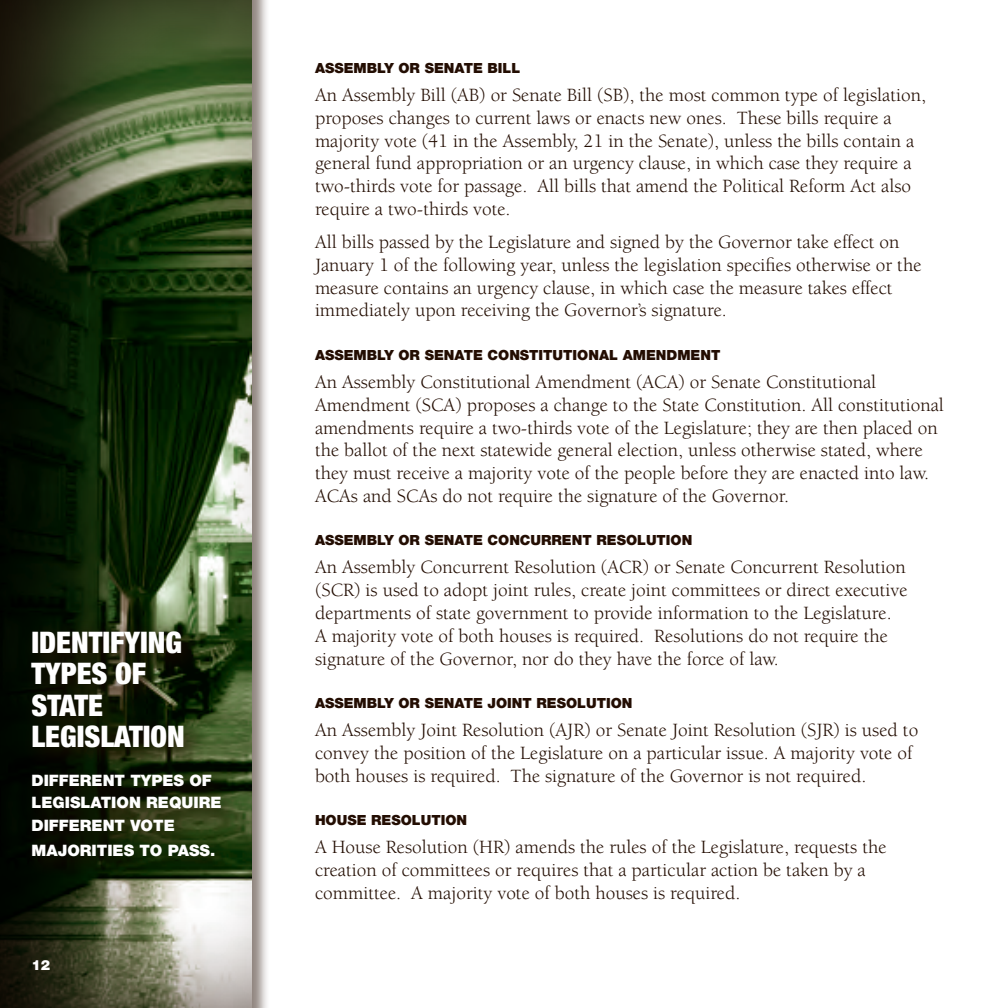
<style>
.page{position:relative;width:1008px;height:1008px;background:#fff}
.page>*{position:absolute;margin:0;border:0;box-sizing:border-box;transform-origin:0 0}
.left_head{font:900 condensed 29.75px/31.5px "Helvetica Neue LT Pro";color:#fff}
.Body{font:19.25px/22.8px "Berkeley";color:#230d02}
.left_subhead{font:900 15.75px/22.8px "Helvetica Neue LT Pro";color:#fff}
.Sm_heads{font:900 14px "Helvetica Neue LT Pro";color:#230d02}
.Body-2{font:900 14px "Helvetica Neue LT Pro";color:#fff}
</style>
<div class="page">
<div style="left:0;top:0;width:270px;height:1008px;background:#230d02;opacity:.5"></div>
<svg style="left:0;top:0;width:253px;height:1008px;background:#37452b"></svg>
<div style="left:20px;top:619px;width:223px;height:260px;background:#230d02;opacity:.9"></div>
<p class="left_head" style="left:32px;top:626px;width:155px">IDENTIFYING<br>TYPES OF<br>STATE<br>LEGISLATION</p>
<p class="left_subhead" style="left:32px;top:769px;width:192px">DIFFERENT TYPES OF<br>LEGISLATION REQUIRE<br>DIFFERENT VOTE</p>
<p class="left_subhead" style="left:32px;top:839px;width:185px">MAJORITIES TO PASS.</p>
<p class="Body-2" style="left:32px;top:957px;width:20px">12</p>
<p class="Sm_heads" style="left:315px;top:60px;width:207px">ASSEMBLY OR SENATE BILL</p>
<p class="Body" style="left:315px;top:84px;width:613px">An Assembly Bill (AB) or Senate Bill (SB), the most common type of legislation, proposes changes to current laws or enacts new ones. These bills require a majority vote (41 in the Assembly, 21 in the Senate), unless the bills contain a general fund appropriation or an urgency clause, in which case they require a two-thirds vote for passage. All bills that amend the Political Reform Act also require a two-thirds vote.</p>
<p class="Body" style="left:315px;top:231px;width:608px">All bills passed by the Legislature and signed by the Governor take effect on January 1 of the following year, unless the legislation specifies otherwise or the measure contains an urgency clause, in which case the measure takes effect immediately upon receiving the Governor’s signature.</p>
<p class="Sm_heads" style="left:315px;top:347px;width:407px">ASSEMBLY OR SENATE CONSTITUTIONAL AMENDMENT</p>
<p class="Body" style="left:315px;top:371px;width:630px">An Assembly Constitutional Amendment (ACA) or Senate Constitutional Amendment (SCA) proposes a change to the State Constitution. All constitutional amendments require a two-thirds vote of the Legislature; they are then placed on the ballot of the next statewide general election, unless otherwise stated, where they must receive a majority vote of the people before they are enacted into law.<br>ACAs and SCAs do not require the signature of the Governor.</p>
<p class="Sm_heads" style="left:315px;top:532px;width:379px">ASSEMBLY OR SENATE CONCURRENT RESOLUTION</p>
<p class="Body" style="left:315px;top:556px;width:594px">An Assembly Concurrent Resolution (ACR) or Senate Concurrent Resolution (SCR) is used to adopt joint rules, create joint committees or direct executive departments of state government to provide information to the Legislature.<br>A majority vote of both houses is required. Resolutions do not require the signature of the Governor, nor do they have the force of law.</p>
<p class="Sm_heads" style="left:315px;top:695px;width:319px">ASSEMBLY OR SENATE JOINT RESOLUTION</p>
<p class="Body" style="left:315px;top:719px;width:605px">An Assembly Joint Resolution (AJR) or Senate Joint Resolution (SJR) is used to convey the position of the Legislature on a particular issue. A majority vote of both houses is required. The signature of the Governor is not required.</p>
<p class="Sm_heads" style="left:315px;top:812px;width:154px">HOUSE RESOLUTION</p>
<p class="Body" style="left:315px;top:836px;width:573px">A House Resolution (HR) amends the rules of the Legislature, requests the creation of committees or requires that a particular action be taken by a committee. A majority vote of both houses is required.</p>
</div>
